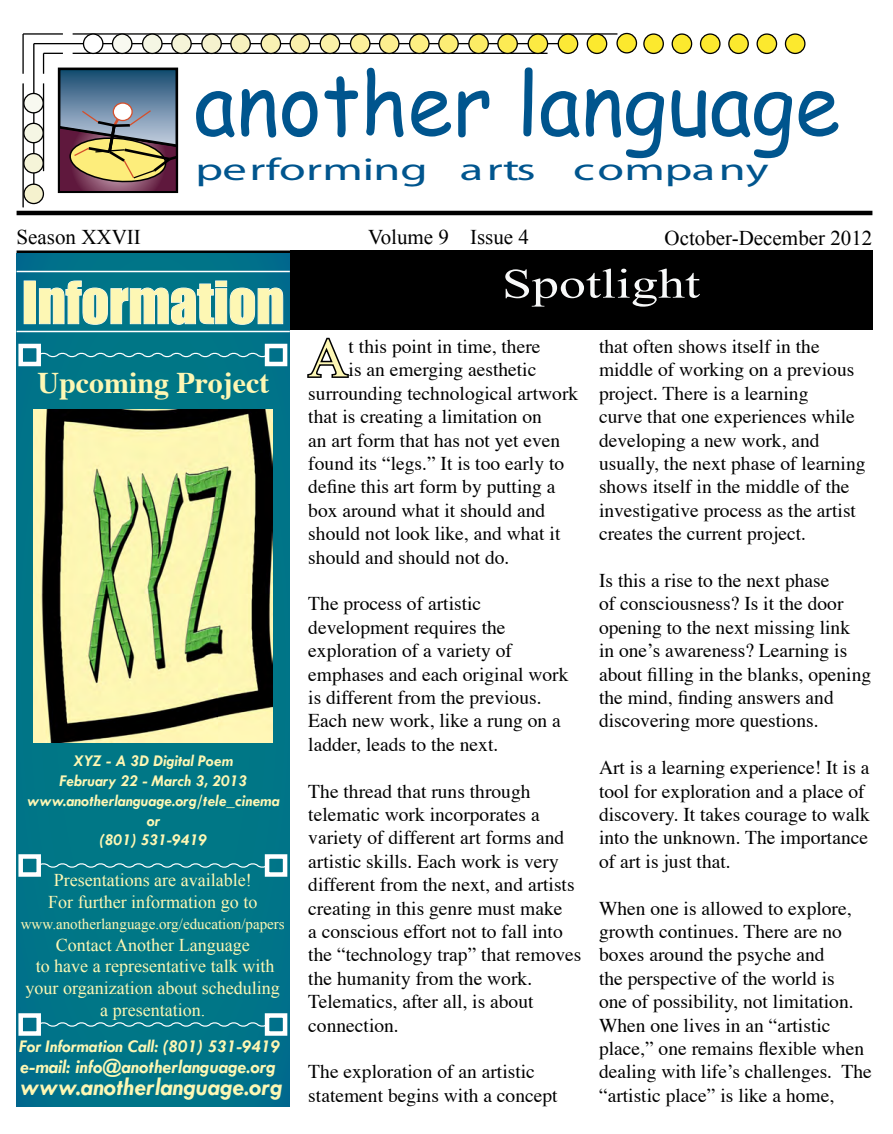
<style>
.page{position:relative;width:893px;height:1134px;background:#fff}
.page>*{position:absolute;margin:0;border:0;box-sizing:border-box;transform-origin:0 0}
.t1{font:85.5px "Comic Sans MS";color:#00558e;scale:.96 1}
.t2{font:54.9px "Times New Roman";color:#fdf7b4}
.t3{font:54px "Impact";color:#fdf7b4}
.t4{font:41.7px "Times New Roman";color:#f8f9f9;scale:1.29 1}
.t5{font:31.5px "Myriad";letter-spacing:.005em;color:#00558e;scale:1.54 1}
.t6{font:700 30px "Times";color:#fdf7b4}
.t7{font:italic 700 25.5px "Tw Cen";color:#fdf7b4}
.t8{font:21px "Times New Roman";color:#000}
.t9{font:19.5px/23.4px "Times";color:#000}
.t10{font:italic 700 19.5px "Tw Cen";color:#fdf7b4}
.t11{font:18px/21.6px "Times New Roman";color:#fdf7b4;text-align:center}
.t12{font:italic 700 18px "Tw Cen";color:#fdf7b4}
.t13{font:italic 700 16.5px/19.8px "Tw Cen";color:#fdf7b4;text-align:center}
.t14{font:15px "Times New Roman";color:#fdf7b4}
</style>
<div class="page">
<div style="left:17px;top:250px;width:855px;height:9px;background:#000"></div>
<div style="left:17px;top:253px;width:273px;height:854px;background:#007687"></div>
<div style="left:290px;top:250px;width:582px;height:79px;background:#000"></div>
<svg style="left:39px;top:280px;width:244px;height:45px"></svg>
<hr style="left:17px;top:211px;width:855px;height:4px;background:#000">
<hr style="left:17px;top:331px;width:273px;height:1px;background:#fff">
<hr style="left:17px;top:271px;width:273px;height:1px;background:#fff">
<svg style="left:62px;top:72px;width:112px;height:37px;background:#466e8f"></svg>
<div style="left:58px;top:68px;width:120px;height:125px;border:3px solid #000"></div>
<svg style="left:43px;top:53px;width:20px;height:21px"></svg>
<hr style="left:43px;top:83px;width:1px;height:88px;background:#000">
<hr style="left:73px;top:53px;width:474px;height:1px;background:#000">
<hr style="left:33px;top:44px;width:1px;height:150px;background:#000">
<hr style="left:34px;top:43px;width:543px;height:1px;background:#000">
<hr style="left:23px;top:33px;width:40px;height:2px;background:#000">
<hr style="left:73px;top:33px;width:544px;height:2px;background:#000">
<hr style="left:22px;top:34px;width:2px;height:40px;background:#000">
<hr style="left:22px;top:83px;width:2px;height:124px;background:#000">
<div style="left:23px;top:93px;width:21px;height:20px;background:#f8f9f0;border:1px solid #000;border-radius:50%"></div>
<div style="left:23px;top:123px;width:21px;height:20px;background:#f5f6e4;border:1px solid #000;border-radius:50%"></div>
<svg style="left:23px;top:153px;width:21px;height:21px"></svg>
<div style="left:23px;top:184px;width:21px;height:20px;background:#f5f2ce;border:1px solid #000;border-radius:50%"></div>
<div style="left:83px;top:33px;width:20px;height:21px;background:#fff;border:1px solid #000;border-radius:50%"></div>
<div style="left:112px;top:33px;width:20px;height:21px;background:#f8f9f0;border:1px solid #000;border-radius:50%"></div>
<div style="left:142px;top:33px;width:20px;height:21px;background:#f5f6e4;border:1px solid #000;border-radius:50%"></div>
<svg style="left:171px;top:33px;width:21px;height:21px"></svg>
<svg style="left:201px;top:33px;width:21px;height:21px"></svg>
<svg style="left:230px;top:33px;width:21px;height:21px"></svg>
<svg style="left:260px;top:33px;width:21px;height:21px"></svg>
<svg style="left:289px;top:33px;width:21px;height:21px"></svg>
<svg style="left:319px;top:33px;width:21px;height:21px"></svg>
<div style="left:350px;top:33px;width:20px;height:21px;background:#fcf09b;border:1px solid #000;border-radius:50%"></div>
<svg style="left:378px;top:33px;width:21px;height:21px"></svg>
<div style="left:409px;top:33px;width:20px;height:21px;background:#fdef83;border:1px solid #000;border-radius:50%"></div>
<div style="left:438px;top:33px;width:20px;height:21px;background:#fced75;border:1px solid #000;border-radius:50%"></div>
<div style="left:468px;top:33px;width:20px;height:21px;background:#fcec65;border:1px solid #000;border-radius:50%"></div>
<div style="left:497px;top:33px;width:20px;height:21px;background:#fceb54;border:1px solid #000;border-radius:50%"></div>
<svg style="left:527px;top:33px;width:21px;height:21px"></svg>
<svg style="left:557px;top:33px;width:21px;height:21px"></svg>
<svg style="left:586px;top:33px;width:21px;height:21px"></svg>
<svg style="left:113px;top:102px;width:20px;height:19px"></svg>
<svg style="left:57px;top:109px;width:122px;height:84px;background:#907e6f"></svg>
<svg style="left:616px;top:33px;width:20px;height:21px"></svg>
<div style="left:643px;top:33px;width:20px;height:21px;background:#fce92e;border:1px solid #000;border-radius:50%"></div>
<svg style="left:671px;top:33px;width:21px;height:21px"></svg>
<svg style="left:699px;top:33px;width:21px;height:21px"></svg>
<svg style="left:727px;top:33px;width:21px;height:21px"></svg>
<svg style="left:756px;top:33px;width:20px;height:21px"></svg>
<svg style="left:784px;top:33px;width:21px;height:21px"></svg>
<svg style="left:41px;top:351px;width:224px;height:8px"></svg>
<div style="left:18px;top:344px;width:23px;height:22px;border:4px solid #fff"></div>
<div style="left:265px;top:344px;width:22px;height:22px;border:4px solid #fff"></div>
<svg style="left:41px;top:862px;width:224px;height:7px"></svg>
<div style="left:18px;top:854px;width:23px;height:23px;border:4px solid #fff"></div>
<div style="left:265px;top:854px;width:22px;height:23px;border:4px solid #fff"></div>
<svg style="left:41px;top:1021px;width:224px;height:7px"></svg>
<div style="left:18px;top:1013px;width:23px;height:23px;border:4px solid #fff"></div>
<div style="left:265px;top:1013px;width:22px;height:23px;border:4px solid #fff"></div>
<img style="left:34px;top:410px;width:238px;height:333px">
<svg style="left:307px;top:337px;width:42px;height:41px"></svg>
<h1 class="t1" style="left:194px;top:40px;width:674px">another language</h1>
<h3 class="t5" style="left:195px;top:154px;width:373px">performing arts company</h3>
<p class="t8" style="left:368px;top:222px;width:162px">Volume 9 Issue 4</p>
<p class="t8" style="left:17px;top:222px;width:126px">Season XXVII</p>
<p class="t8" style="left:664px;top:224px;width:209px">October-December 2012</p>
<h3 class="t3" style="left:22px;top:261px;width:264px">Information</h3>
<h3 class="t6" style="left:37px;top:363px;width:233px">Upcoming Project</h3>
<p class="t13" style="left:27px;top:751px;width:254px">XYZ - A 3D Digital Poem<br>February 22 - March 3, 2013 www.anotherlanguage.org/tele_cinema or<br>(801) 531-9419</p>
<p class="t11" style="left:48px;top:869px;width:210px">Presentations are available!<br>For further information go to</p>
<p class="t14" style="left:21px;top:914px;width:265px">www.anotherlanguage.org/education/papers</p>
<p class="t11" style="left:26px;top:934px;width:256px">Contact Another Language<br>to have a representative talk with your organization about scheduling a presentation.</p>
<p class="t12" style="left:19px;top:1036px;width:262px">For Information Call: (801) 531-9419</p>
<p class="t10" style="left:20px;top:1055px;width:257px">e-mail: info@anotherlanguage.org</p>
<h3 class="t7" style="left:20px;top:1072px;width:263px">www.anotherlanguage.org</h3>
<h3 class="t4" style="left:501px;top:256px;width:155px">Spotlight</h3>
<h2 class="t2" style="left:308px;top:321px;width:41px">A</h2>
<p class="t9" style="left:348px;top:336px;width:193px">t this point in time, there</p>
<p class="t9" style="left:348px;top:359px;width:189px">is an emerging aesthetic</p>
<p class="t9" style="left:308px;top:383px;width:271px">surrounding technological artwork</p>
<p class="t9" style="left:308px;top:406px;width:235px">that is creating a limitation on</p>
<p class="t9" style="left:308px;top:430px;width:253px">an art form that has not yet even</p>
<p class="t9" style="left:308px;top:453px;width:257px">found its “legs.” It is too early to</p>
<p class="t9" style="left:308px;top:476px;width:248px">define this art form by putting a</p>
<p class="t9" style="left:308px;top:500px;width:238px">box around what it should and</p>
<p class="t9" style="left:308px;top:523px;width:253px">should not look like, and what it</p>
<p class="t9" style="left:308px;top:547px;width:202px">should and should not do.</p>
<p class="t9" style="left:308px;top:593px;width:261px">The process of artistic development requires the exploration of a variety of emphases and each original work is different from the previous.<br>Each new work, like a rung on a ladder, leads to the next.</p>
<p class="t9" style="left:308px;top:781px;width:274px">The thread that runs through telematic work incorporates a variety of different art forms and artistic skills. Each work is very different from the next, and artists creating in this genre must make<br>a conscious effort not to fall into the “technology trap” that removes the humanity from the work.<br>Telematics, after all, is about connection.</p>
<p class="t9" style="left:308px;top:1061px;width:251px">The exploration of an artistic statement begins with a concept</p>
<p class="t9" style="left:598px;top:336px;width:268px">that often shows itself in the middle of working on a previous project. There is a learning<br>curve that one experiences while developing a new work, and usually, the next phase of learning shows itself in the middle of the investigative process as the artist creates the current project.</p>
<p class="t9" style="left:598px;top:570px;width:273px">Is this a rise to the next phase<br>of consciousness? Is it the door opening to the next missing link<br>in one’s awareness? Learning is about filling in the blanks, opening the mind, finding answers and discovering more questions.</p>
<p class="t9" style="left:598px;top:757px;width:272px">Art is a learning experience! It is a tool for exploration and a place of discovery. It takes courage to walk into the unknown. The importance of art is just that.</p>
<p class="t9" style="left:598px;top:898px;width:274px">When one is allowed to explore, growth continues. There are no boxes around the psyche and<br>the perspective of the world is<br>one of possibility, not limitation.<br>When one lives in an “artistic place,” one remains flexible when dealing with life’s challenges. The “artistic place” is like a home,</p>
</div>
